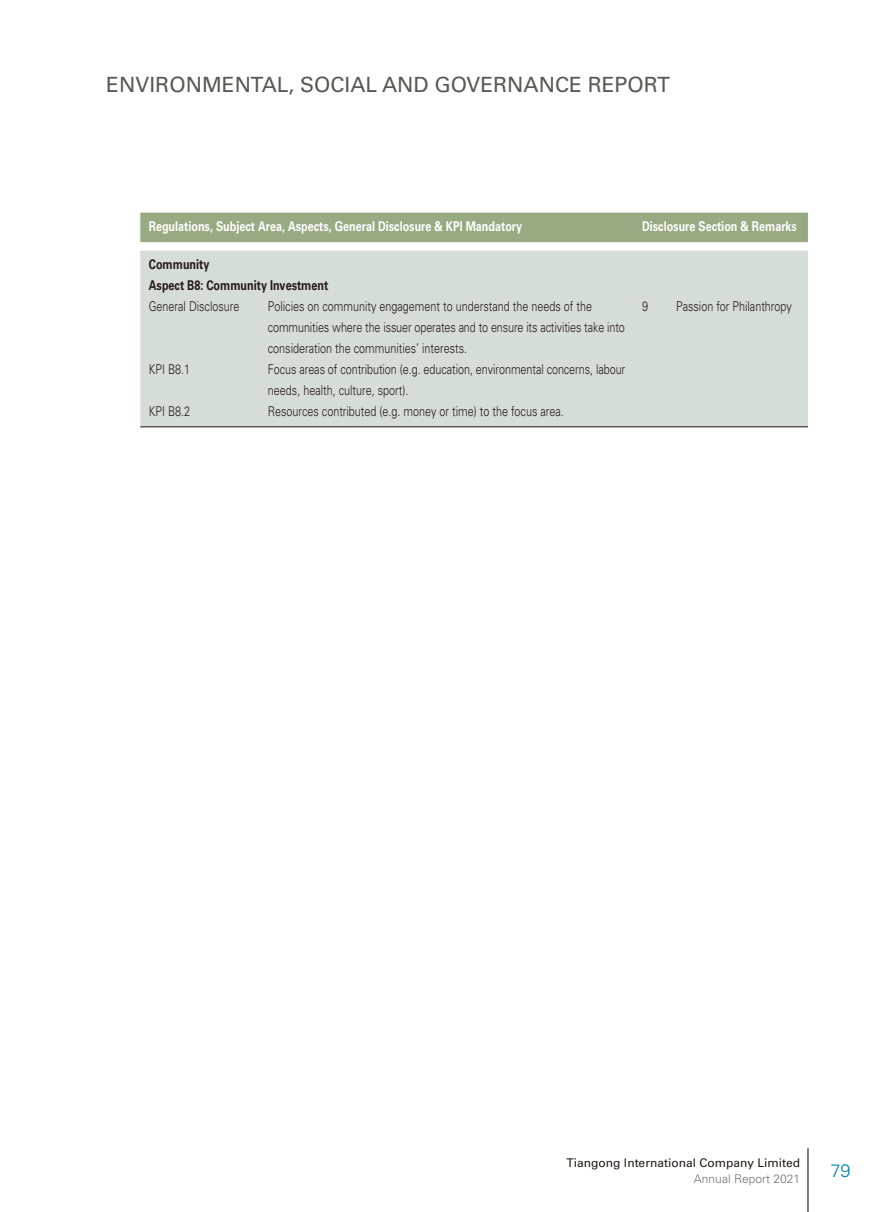
<style>
.page{position:relative;width:893px;height:1212px;background:#fff}
.page>*{position:absolute;margin:0;border:0;box-sizing:border-box;transform-origin:0 0}
.t1{font:21px "Univers LT Std";color:#595857}
.t2{font:300 18px "Univers LT Std";color:#0083a7}
.t3{font:300 13.5px/21px "Univers LT Std";color:#231916;scale:.8 1}
.t4{font:700 13.5px "Univers LT Std";color:#fff;scale:.8 1}
.t5{font:700 13.5px/21px "Univers LT Std";color:#231916;scale:.8 1}
.t6{font:12px "Univers LT Std";color:#231916}
.t7{font:300 12px "Univers LT Std";color:#727272}
</style>
<div class="page">
<hr style="left:807px;top:1148px;width:1px;height:64px;background:#231916">
<div style="left:140px;top:213px;width:668px;height:29px;background:#97aa81"></div>
<div style="left:140px;top:251px;width:668px;height:175px;background:#d6ddd6"></div>
<hr style="left:140px;top:426px;width:128px;height:1px;background:#231916">
<hr style="left:268px;top:426px;width:89px;height:1px;background:#231916">
<hr style="left:357px;top:426px;width:277px;height:1px;background:#231916">
<hr style="left:634px;top:426px;width:174px;height:1px;background:#231916">
<h1 class="t1" style="left:106px;top:72px;width:565px">ENVIRONMENTAL, SOCIAL AND GOVERNANCE REPORT</h1>
<p class="t4" style="left:149px;top:219px;width:468px">Regulations, Subject Area, Aspects, General Disclosure &amp; KPI Mandatory</p>
<p class="t4" style="left:642px;top:219px;width:195px">Disclosure Section &amp; Remarks</p>
<p class="t5" style="left:149px;top:254px;width:226px">Community<br>Aspect B8: Community Investment</p>
<p class="t3" style="left:149px;top:296px;width:115px">General Disclosure</p>
<p class="t3" style="left:268px;top:296px;width:448px">Policies on community engagement to understand the needs of the communities where the issuer operates and to ensure its activities take into consideration the communities’ interests.</p>
<p class="t3" style="left:642px;top:296px;width:9px">9</p>
<p class="t3" style="left:676px;top:296px;width:146px">Passion for Philanthropy</p>
<p class="t3" style="left:149px;top:359px;width:53px">KPI B8.1</p>
<p class="t3" style="left:268px;top:359px;width:448px">Focus areas of contribution (e.g. education, environmental concerns, labour needs, health, culture, sport).</p>
<p class="t3" style="left:149px;top:401px;width:53px">KPI B8.2</p>
<p class="t3" style="left:268px;top:401px;width:371px">Resources contributed (e.g. money or time) to the focus area.</p>
<p class="t6" style="left:567px;top:1155px;width:235px">Tiangong International Company Limited</p>
<p class="t7" style="left:694px;top:1172px;width:108px">Annual Report 2021</p>
<h2 class="t2" style="left:830px;top:1159px;width:22px">79</h2>
</div>
